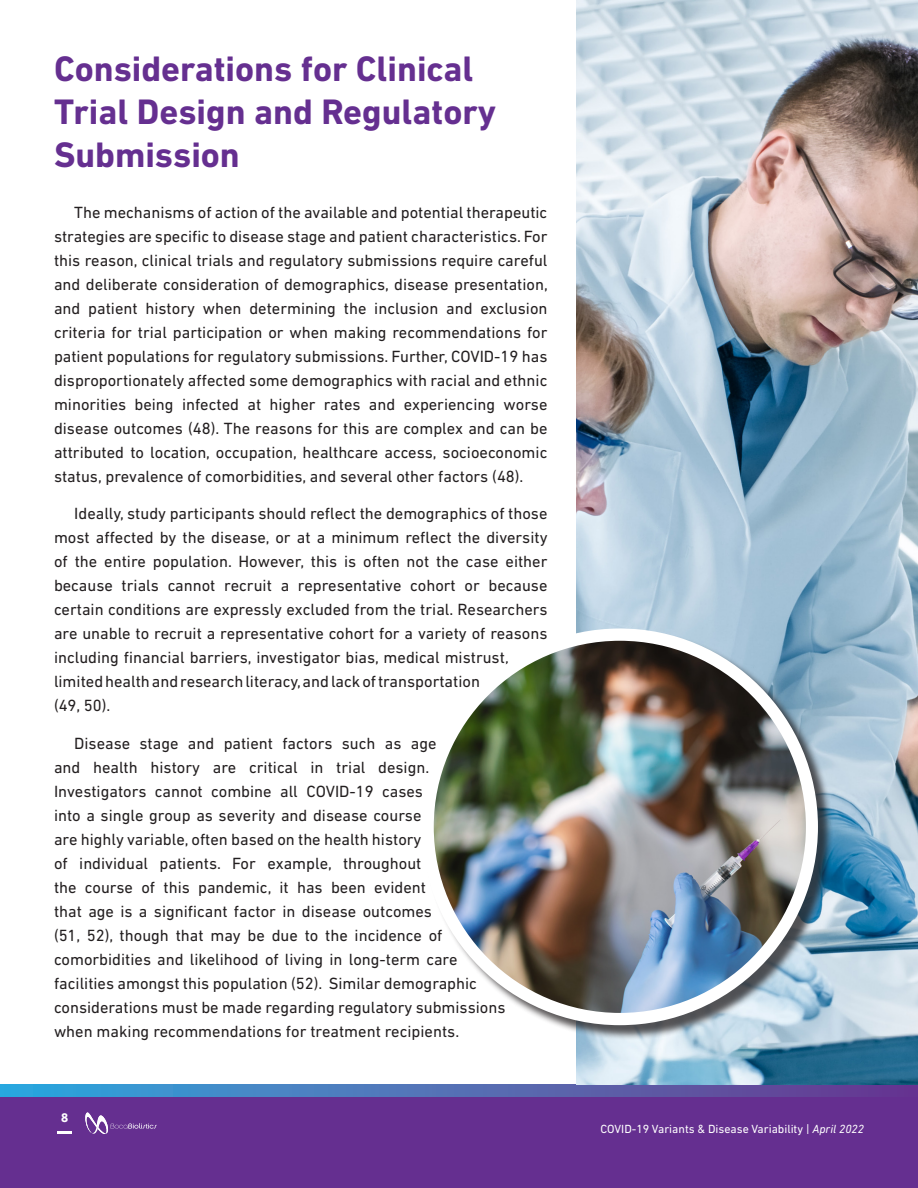
<style>
.page{position:relative;width:918px;height:1188px;background:#fff}
.page>*{position:absolute;margin:0;border:0;box-sizing:border-box;transform-origin:0 0}
.t1{font:700 36px/43.2px "DIN Next LT Pro";color:#652f90}
.t2{font:16.5px/24px "DIN Next LT Pro";color:#231f20}
.t3{font:700 13.5px "Agenda";color:#fff}
.t4{font:12px "DIN Next LT Pro";color:#fff}
.s1{font-style:italic}
</style>
<div class="page">
<div style="left:0;top:1097px;width:918px;height:91px;background:#652f90"></div>
<svg style="left:0;top:1084px;width:918px;height:13px;background:#4f71b6"></svg>
<hr style="left:58px;top:1131px;width:14px;height:3px;background:#fff">
<svg style="left:85px;top:1112px;width:72px;height:22px"></svg>
<img style="left:577px;top:0;width:341px;height:1084px">
<div style="left:424px;top:631px;width:409px;height:409px;background:#231f20;opacity:.75"></div>
<div style="left:422px;top:628px;width:396px;height:397px;background:#fff;border-radius:50%"></div>
<img style="left:434px;top:641px;width:372px;height:372px;border-radius:186px">
<p class="t1" style="left:54px;top:47px;width:444px">Considerations for Clinical<br>Trial Design and Regulatory<br>Submission</p>
<p class="t2" style="left:54px;top:200px;width:495px;text-align:justify;text-indent:20px">The mechanisms of action of the available and potential therapeutic strategies are specific to disease stage and patient characteristics. For this reason, clinical trials and regulatory submissions require careful and deliberate consideration of demographics, disease presentation, and patient history when determining the inclusion and exclusion criteria for trial participation or when making recommendations for patient populations for regulatory submissions. Further, COVID-19 has disproportionately affected some demographics with racial and ethnic minorities being infected at higher rates and experiencing worse disease outcomes (48). The reasons for this are complex and can be attributed to location, occupation, healthcare access, socioeconomic status, prevalence of comorbidities, and several other factors (48).</p>
<p class="t2" style="left:54px;top:501px;width:495px;text-indent:20px">Ideally, study participants should reflect the demographics of those most affected by the disease, or at a minimum reflect the diversity of the entire population. However, this is often not the case either because trials cannot recruit a representative cohort or because certain conditions are expressly excluded from the trial. Researchers are unable to recruit a representative cohort for a variety of reasons including financial barriers, investigator bias, medical mistrust, limited health and research literacy, and lack of transportation<br>(49, 50).</p>
<p class="t2" style="left:54px;top:731px;width:453px;text-indent:20px">Disease stage and patient factors such as age<br>and health history are critical in trial design.<br>Investigators cannot combine all COVID-19 cases<br>into a single group as severity and disease course<br>are highly variable, often based on the health history<br>of individual patients. For example, throughout<br>the course of this pandemic, it has been evident<br>that age is a significant factor in disease outcomes<br>(51, 52), though that may be due to the incidence of comorbidities and likelihood of living in long-term care facilities amongst this population (52). Similar demographic considerations must be made regarding regulatory submissions when making recommendations for treatment recipients.</p>
<p class="t3" style="left:61px;top:1111px;width:9px">8</p>
<p class="t4" style="left:600px;top:1122px;width:265px">COVID-19 Variants &amp; Disease Variability | <span class="s1">April 2022</span></p>
</div>
